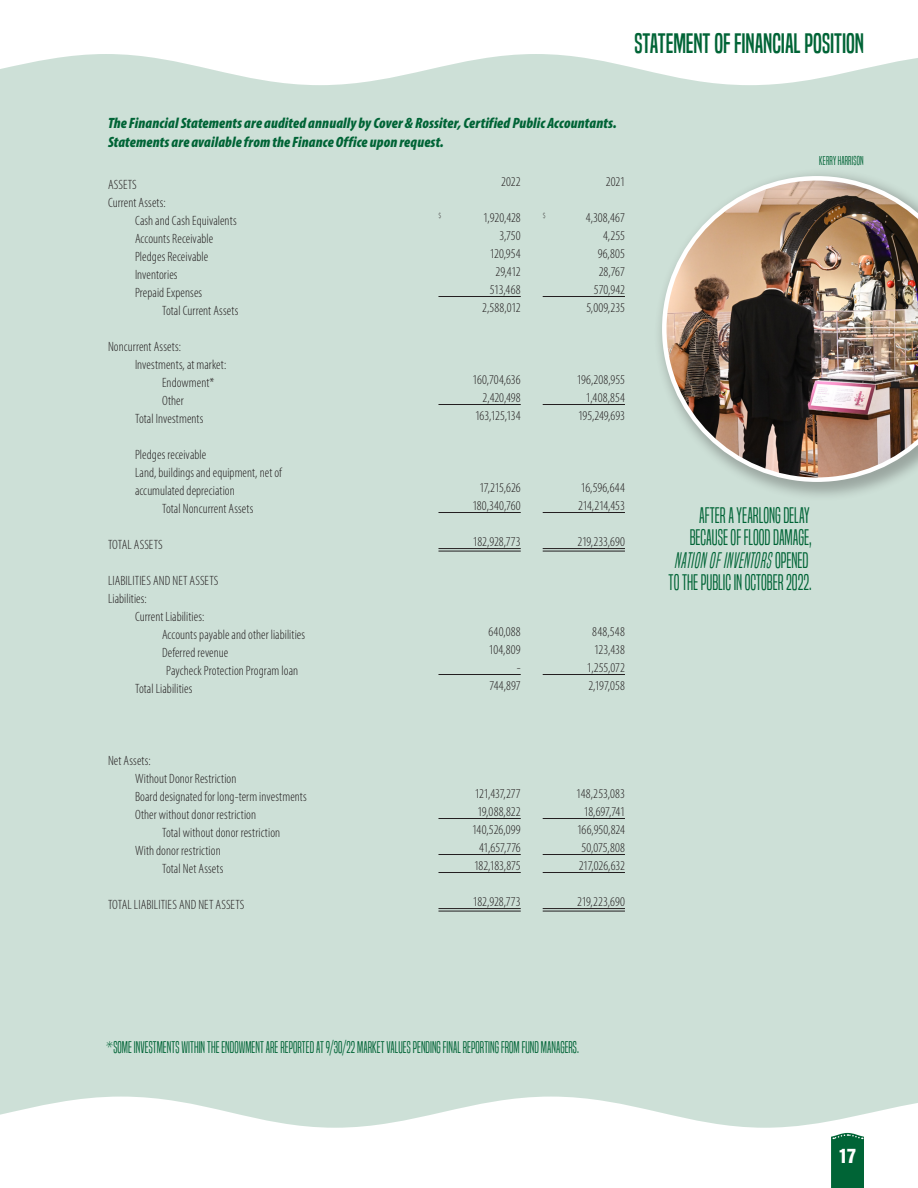
<style>
.page{position:relative;width:918px;height:1188px;background:#fff}
.page>*{position:absolute;margin:0;border:0;box-sizing:border-box;transform-origin:0 0}
.t1{font:26.25px "Built Titling Rg";letter-spacing:-.005em;color:#006436}
.t2{font:21px/22.5px "Built Titling Lt";color:#006436;text-align:right}
.t3{font:18px "Helvetica Inserat LT Std";color:#fff}
.t4{font:15.75px "Built Titling Lt";letter-spacing:.005em;color:#006436}
.story_text{font:italic 900 condensed 15px/19.5px "Myriad Pro";letter-spacing:.01em;color:#006436}
.text__2013{font:300 condensed 13.5px "Myriad Pro";letter-spacing:.005em;color:#231f20}
.Financials_tab{font:300 condensed 13.5px "Myriad Pro";color:#231f20}
.Financials_-_ul1{font:300 condensed 13.5px "Myriad Pro";letter-spacing:-.005em;color:#231f20}
.Financials_-_ul2{font:300 condensed 13.5px "Myriad Pro";color:#231f20}
.box_2{font:12px "Built Titling Lt";letter-spacing:.015em;color:#006436}
.Financials_tab-2{font:300 condensed 7.8px "Myriad Pro";color:#231f20}
.s1{font-style:italic}
</style>
<div class="page">
<svg style="left:831px;top:1133px;width:33px;height:55px;background:#0a6a3e"></svg>
<div style="left:0;top:54px;width:918px;height:1074px;background:#cde0d7"></div>
<hr style="left:438px;top:296px;width:83px;height:1px;background:#231f20">
<hr style="left:438px;top:404px;width:83px;height:1px;background:#231f20">
<hr style="left:438px;top:512px;width:83px;height:1px;background:#231f20">
<hr style="left:438px;top:548px;width:83px;height:1px;background:#231f20">
<hr style="left:438px;top:551px;width:83px;height:1px;background:#231f20">
<hr style="left:438px;top:674px;width:83px;height:1px;background:#231f20">
<hr style="left:438px;top:818px;width:83px;height:1px;background:#231f20">
<hr style="left:438px;top:854px;width:83px;height:1px;background:#231f20">
<hr style="left:438px;top:872px;width:83px;height:1px;background:#231f20">
<hr style="left:438px;top:908px;width:83px;height:1px;background:#231f20">
<hr style="left:438px;top:911px;width:83px;height:1px;background:#231f20">
<hr style="left:543px;top:296px;width:82px;height:1px;background:#231f20">
<hr style="left:543px;top:404px;width:82px;height:1px;background:#231f20">
<hr style="left:543px;top:512px;width:82px;height:1px;background:#231f20">
<hr style="left:543px;top:548px;width:82px;height:1px;background:#231f20">
<hr style="left:543px;top:551px;width:82px;height:1px;background:#231f20">
<hr style="left:543px;top:674px;width:82px;height:1px;background:#231f20">
<hr style="left:543px;top:818px;width:82px;height:1px;background:#231f20">
<hr style="left:543px;top:854px;width:82px;height:1px;background:#231f20">
<hr style="left:543px;top:872px;width:82px;height:1px;background:#231f20">
<hr style="left:543px;top:908px;width:82px;height:1px;background:#231f20">
<hr style="left:543px;top:911px;width:82px;height:1px;background:#231f20">
<div style="left:653px;top:167px;width:265px;height:335px;background:#231f20;opacity:.3"></div>
<img style="left:662px;top:176px;width:256px;height:306px">
<p class="t1" style="left:634px;top:28px;width:231px">STATEMENT OF FINANCIAL POSITION</p>
<p class="story_text" style="left:108px;top:113px;width:510px">The Financial Statements are audited annually by Cover &amp; Rossiter, Certified Public Accountants.<br>Statements are available from the Finance Office upon request.</p>
<p class="text__2013" style="left:108px;top:177px;width:30px">ASSETS</p>
<p class="text__2013" style="left:108px;top:195px;width:59px">Current Assets:</p>
<p class="text__2013" style="left:135px;top:213px;width:103px">Cash and Cash Equivalents</p>
<p class="text__2013" style="left:135px;top:231px;width:80px">Accounts Receivable</p>
<p class="text__2013" style="left:135px;top:249px;width:75px">Pledges Receivable</p>
<p class="text__2013" style="left:135px;top:267px;width:44px">Inventories</p>
<p class="text__2013" style="left:135px;top:285px;width:69px">Prepaid Expenses</p>
<p class="text__2013" style="left:162px;top:303px;width:78px">Total Current Assets</p>
<p class="text__2013" style="left:108px;top:339px;width:74px">Noncurrent Assets:</p>
<p class="text__2013" style="left:135px;top:357px;width:93px">Investments, at market:</p>
<p class="text__2013" style="left:162px;top:375px;width:54px">Endowment*</p>
<p class="text__2013" style="left:162px;top:393px;width:23px">Other</p>
<p class="text__2013" style="left:135px;top:411px;width:70px">Total Investments</p>
<p class="text__2013" style="left:135px;top:447px;width:73px">Pledges receivable</p>
<p class="text__2013" style="left:135px;top:465px;width:148px">Land, buildings and equipment, net of</p>
<p class="text__2013" style="left:135px;top:483px;width:101px">accumulated depreciation</p>
<p class="text__2013" style="left:162px;top:501px;width:93px">Total Noncurrent Assets</p>
<p class="text__2013" style="left:108px;top:537px;width:56px">TOTAL ASSETS</p>
<p class="text__2013" style="left:108px;top:573px;width:112px">LIABILITIES AND NET ASSETS</p>
<p class="text__2013" style="left:108px;top:591px;width:40px">Liabilities:</p>
<p class="text__2013" style="left:135px;top:609px;width:71px">Current Liabilities:</p>
<p class="text__2013" style="left:162px;top:627px;width:145px">Accounts payable and other liabilities</p>
<p class="text__2013" style="left:162px;top:645px;width:68px">Deferred revenue</p>
<p class="text__2013" style="left:166px;top:663px;width:134px">Paycheck Protection Program loan</p>
<p class="text__2013" style="left:135px;top:681px;width:59px">Total Liabilities</p>
<p class="text__2013" style="left:108px;top:753px;width:44px">Net Assets:</p>
<p class="text__2013" style="left:135px;top:771px;width:103px">Without Donor Restriction</p>
<p class="text__2013" style="left:135px;top:789px;width:173px">Board designated for long-term investments</p>
<p class="text__2013" style="left:135px;top:807px;width:123px">Other without donor restriction</p>
<p class="text__2013" style="left:162px;top:825px;width:120px">Total without donor restriction</p>
<p class="text__2013" style="left:135px;top:843px;width:87px">With donor restriction</p>
<p class="text__2013" style="left:162px;top:861px;width:63px">Total Net Assets</p>
<p class="text__2013" style="left:108px;top:897px;width:138px">TOTAL LIABILITIES AND NET ASSETS</p>
<p class="text__2013" style="left:501px;top:174px;width:21px">2022</p>
<p class="Financials_tab-2" style="left:438px;top:210px;width:4px">$</p>
<p class="Financials_tab" style="left:483px;top:210px;width:39px">1,920,428</p>
<p class="Financials_tab" style="left:499px;top:228px;width:23px">3,750</p>
<p class="Financials_tab" style="left:490px;top:246px;width:33px">120,954</p>
<p class="Financials_tab" style="left:495px;top:264px;width:27px">29,412</p>
<p class="Financials_-_ul1" style="left:490px;top:282px;width:33px">513,468</p>
<p class="Financials_tab" style="left:482px;top:300px;width:40px">2,588,012</p>
<p class="text__2013" style="left:606px;top:174px;width:21px">2021</p>
<p class="Financials_tab-2" style="left:543px;top:210px;width:4px">$</p>
<p class="Financials_tab" style="left:586px;top:210px;width:41px">4,308,467</p>
<p class="Financials_tab" style="left:603px;top:228px;width:23px">4,255</p>
<p class="Financials_tab" style="left:598px;top:246px;width:29px">96,805</p>
<p class="Financials_tab" style="left:599px;top:264px;width:28px">28,767</p>
<p class="Financials_-_ul1" style="left:594px;top:282px;width:33px">570,942</p>
<p class="Financials_tab" style="left:586px;top:300px;width:40px">5,009,235</p>
<p class="Financials_tab" style="left:473px;top:372px;width:50px">160,704,636</p>
<p class="Financials_-_ul1" style="left:483px;top:390px;width:40px">2,420,498</p>
<p class="Financials_tab" style="left:475px;top:408px;width:47px">163,125,134</p>
<p class="Financials_tab" style="left:577px;top:372px;width:50px">196,208,955</p>
<p class="Financials_-_ul1" style="left:586px;top:390px;width:41px">1,408,854</p>
<p class="Financials_tab" style="left:578px;top:408px;width:48px">195,249,693</p>
<p class="Financials_tab" style="left:479px;top:480px;width:43px">17,215,626</p>
<p class="Financials_-_ul1" style="left:472px;top:498px;width:50px">180,340,760</p>
<p class="Financials_-_ul2" style="left:473px;top:534px;width:49px">182,928,773</p>
<p class="Financials_tab" style="left:581px;top:480px;width:46px">16,596,644</p>
<p class="Financials_-_ul1" style="left:578px;top:498px;width:48px">214,214,453</p>
<p class="Financials_-_ul2" style="left:577px;top:534px;width:49px">219,233,690</p>
<p class="Financials_tab" style="left:488px;top:624px;width:34px">640,088</p>
<p class="Financials_tab" style="left:489px;top:642px;width:33px">104,809</p>
<p class="Financials_-_ul1" style="left:517px;top:660px;width:5px">-</p>
<p class="Financials_tab" style="left:489px;top:678px;width:33px">744,897</p>
<p class="Financials_tab" style="left:592px;top:624px;width:34px">848,548</p>
<p class="Financials_tab" style="left:594px;top:642px;width:32px">123,438</p>
<p class="Financials_-_ul1" style="left:587px;top:660px;width:40px">1,255,072</p>
<p class="Financials_tab" style="left:588px;top:678px;width:38px">2,197,058</p>
<p class="Financials_tab" style="left:475px;top:786px;width:48px">121,437,277</p>
<p class="Financials_-_ul1" style="left:477px;top:804px;width:45px">19,088,822</p>
<p class="Financials_tab" style="left:472px;top:822px;width:50px">140,526,099</p>
<p class="Financials_-_ul1" style="left:479px;top:840px;width:43px">41,657,776</p>
<p class="Financials_-_ul1" style="left:474px;top:858px;width:48px">182,183,875</p>
<p class="Financials_-_ul2" style="left:473px;top:894px;width:49px">182,928,773</p>
<p class="Financials_tab" style="left:576px;top:786px;width:50px">148,253,083</p>
<p class="Financials_-_ul1" style="left:584px;top:804px;width:43px">18,697,741</p>
<p class="Financials_tab" style="left:577px;top:822px;width:49px">166,950,824</p>
<p class="Financials_-_ul1" style="left:582px;top:840px;width:45px">50,075,808</p>
<p class="Financials_-_ul1" style="left:579px;top:858px;width:48px">217,026,632</p>
<p class="Financials_-_ul2" style="left:577px;top:894px;width:49px">219,223,690</p>
<p class="box_2" style="left:819px;top:153px;width:46px">KERRY HARRISON</p>
<p class="t2" style="left:669px;top:504px;width:144px">AFTER A YEARLONG DELAY<br>BECAUSE OF FLOOD DAMAGE,<br><span class="s1">NATION OF INVENTORS</span> OPENED<br>TO THE PUBLIC IN OCTOBER 2022.</p>
<p class="t4" style="left:106px;top:1038px;width:475px">*SOME INVESTMENTS WITHIN THE ENDOWMENT ARE REPORTED AT 9/30/22 MARKET VALUES PENDING FINAL REPORTING FROM FUND MANAGERS.</p>
<h3 class="t3" style="left:839px;top:1145px;width:19px">17</h3>
</div>
